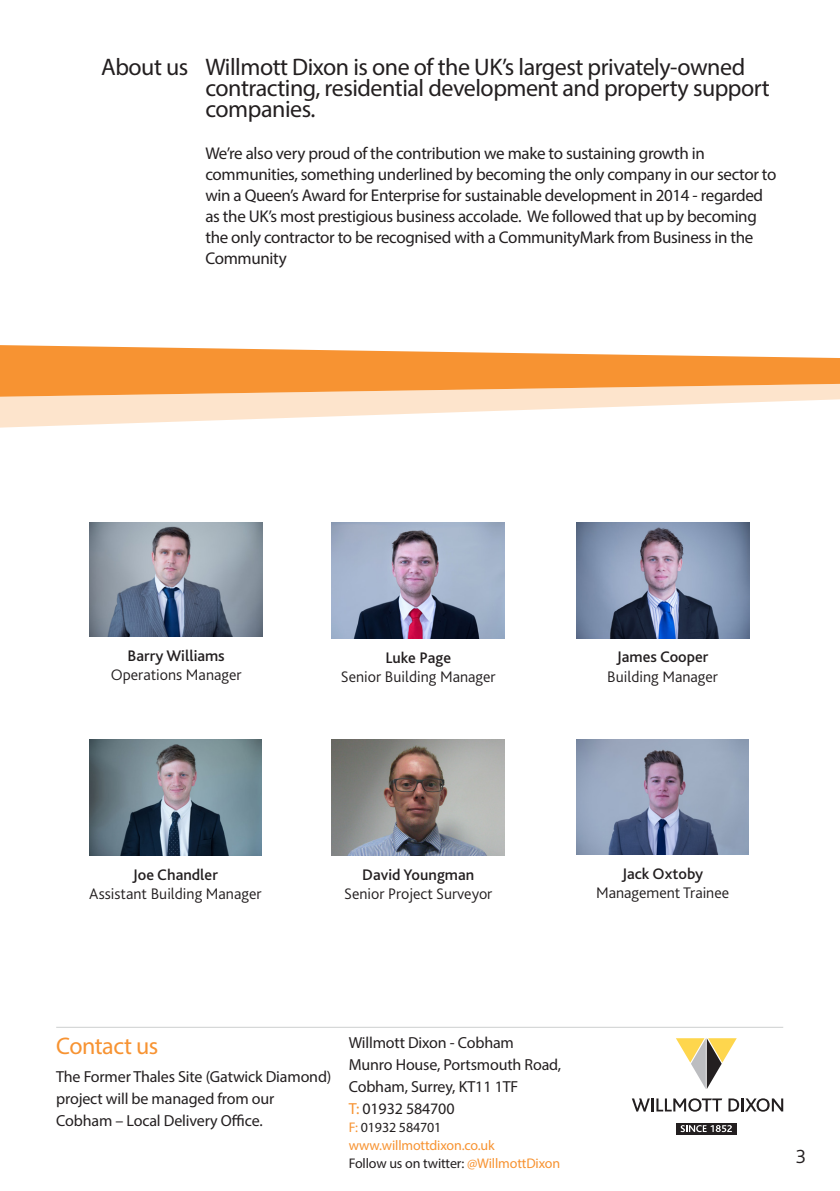
<style>
.page{position:relative;width:840px;height:1191px;background:#fff}
.page>*{position:absolute;margin:0;border:0;box-sizing:border-box;transform-origin:0 0}
.t1{font:24px/21px "Myriad Pro";letter-spacing:-.02em;color:#231f20}
.t2{font:24px "Myriad Pro";letter-spacing:-.02em;color:#f79332}
.t3{font:300 20px "Bliss 2";color:#231f20}
.t4{font:17px/21px "Myriad Pro";letter-spacing:-.02em;color:#231f20}
.t5{font:16px/22px "Myriad Pro";letter-spacing:-.01em;color:#231f20}
.t6{font:300 16px "Bliss 2";color:#231f20}
.t7{font:500 16px "Bliss 2";color:#231f20}
.t8{font:14px "Myriad Pro";letter-spacing:-.01em;color:#231f20}
.t9{font:14px "Myriad Pro";letter-spacing:-.01em;color:#f79332}
.s1{color:#f79332}
</style>
<div class="page">
<svg style="left:0;top:345px;width:839px;height:26px;fill:#f79332"></svg>
<svg style="left:0;top:371px;width:839px;height:57px"></svg>
<svg style="left:631px;top:1098px;width:90px;height:13px"></svg>
<svg style="left:728px;top:1098px;width:54px;height:13px"></svg>
<svg style="left:676px;top:1038px;width:61px;height:51px"></svg>
<div style="left:675px;top:1122px;width:61px;height:12px;background:#231f20"></div>
<svg style="left:680px;top:1125px;width:51px;height:7px"></svg>
<hr style="left:56px;top:1026px;width:726px;height:1px;background:#cdd0d0">
<img style="left:331px;top:523px;width:173px;height:116px">
<img style="left:90px;top:523px;width:172px;height:114px">
<img style="left:90px;top:740px;width:172px;height:115px">
<img style="left:331px;top:740px;width:172px;height:115px">
<img style="left:576px;top:523px;width:172px;height:115px">
<img style="left:576px;top:739px;width:172px;height:115px">
<p class="t1" style="left:101px;top:56px;width:89px">About us</p>
<p class="t1" style="left:205px;top:56px;width:565px">Willmott Dixon is one of the UK’s largest privately-owned contracting, residential development and property support companies.</p>
<p class="t4" style="left:205px;top:142px;width:572px">We’re also very proud of the contribution we make to sustaining growth in communities, something underlined by becoming the only company in our sector to win a Queen’s Award for Enterprise for sustainable development in 2014 - regarded as the UK’s most prestigious business accolade. We followed that up by becoming the only contractor to be recognised with a CommunityMark from Business in the Community</p>
<p class="t7" style="left:127px;top:646px;width:99px">Barry Williams</p>
<p class="t6" style="left:111px;top:665px;width:132px">Operations Manager</p>
<p class="t7" style="left:385px;top:648px;width:67px">Luke Page</p>
<p class="t6" style="left:340px;top:667px;width:156px">Senior Building Manager</p>
<p class="t7" style="left:616px;top:647px;width:93px">James Cooper</p>
<p class="t6" style="left:607px;top:666px;width:112px">Building Manager</p>
<p class="t7" style="left:133px;top:864px;width:86px">Joe Chandler</p>
<p class="t6" style="left:89px;top:883px;width:174px">Assistant Building Manager</p>
<p class="t7" style="left:362px;top:864px;width:113px">David Youngman</p>
<p class="t6" style="left:344px;top:883px;width:150px">Senior Project Surveyor</p>
<p class="t7" style="left:621px;top:863px;width:82px">Jack Oxtoby</p>
<p class="t6" style="left:595px;top:882px;width:135px">Management Trainee</p>
<p class="t2" style="left:56px;top:1031px;width:104px">Contact us</p>
<p class="t5" style="left:56px;top:1065px;width:276px">The Former Thales Site (Gatwick Diamond) project will be managed from our<br>Cobham – Local Delivery Office.</p>
<p class="t5" style="left:348px;top:1031px;width:167px">Willmott Dixon - Cobham</p>
<p class="t5" style="left:348px;top:1053px;width:214px">Munro House, Portsmouth Road,</p>
<p class="t5" style="left:348px;top:1075px;width:171px">Cobham, Surrey, KT11 1TF</p>
<p class="t5" style="left:348px;top:1097px;width:107px"><span class="s1">T:</span> 01932 584700</p>
<p class="t8" style="left:348px;top:1119px;width:94px"><span class="s1">F:</span> 01932 584701</p>
<p class="t9" style="left:348px;top:1137px;width:147px">www.willmottdixon.co.uk</p>
<p class="t8" style="left:348px;top:1155px;width:213px">Follow us on twitter: <span class="s1">@WillmottDixon</span></p>
<p class="t3" style="left:795px;top:1143px;width:12px">3</p>
</div>
